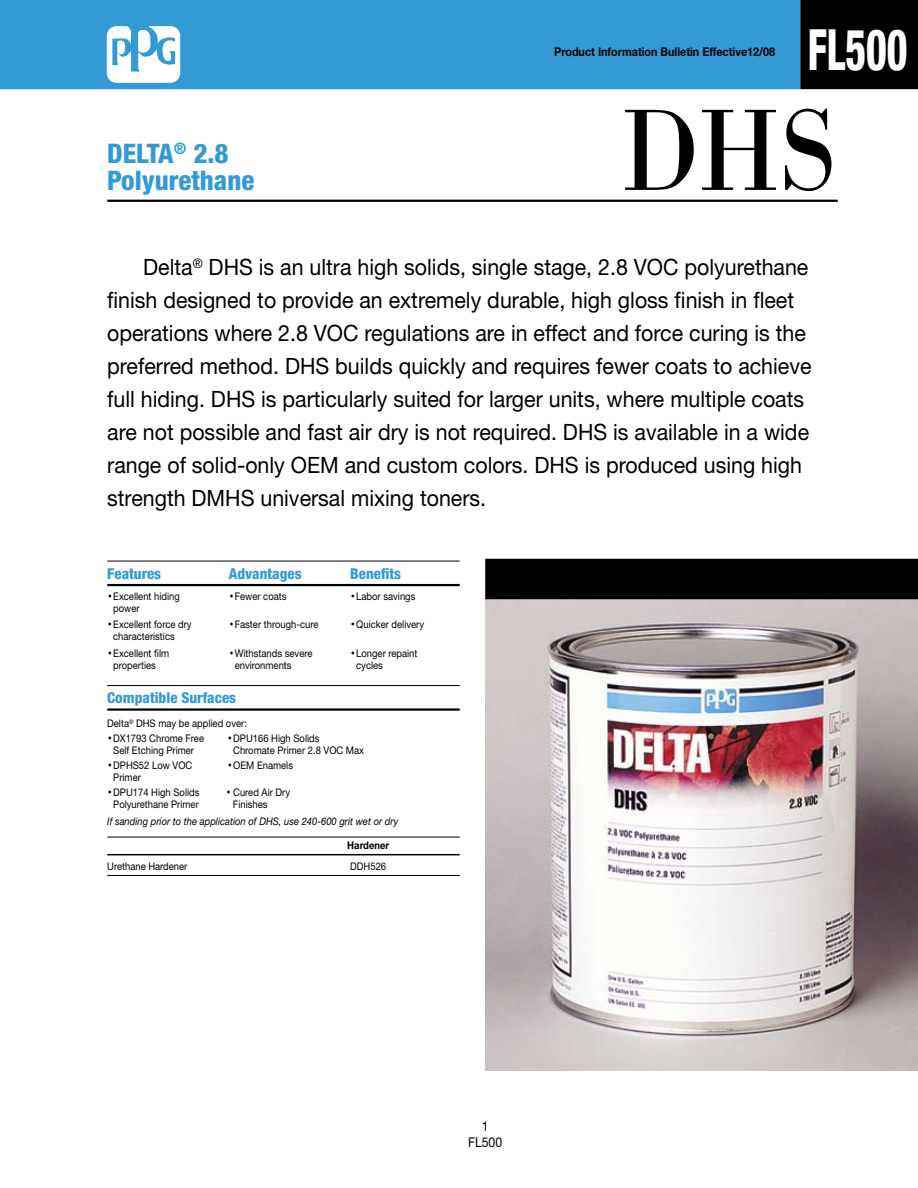
<style>
.page{position:relative;width:918px;height:1188px;background:#fff}
.page>*{position:absolute;margin:0;border:0;box-sizing:border-box;transform-origin:0 0}
.t1{font:120px "Bodoni Antiqua T";color:#000;scale:.95 1}
.t2{font:800 condensed 57px "Helvetica Neue";color:#fff;scale:.7 1}
.t3{font:800 condensed 27px/27px "Helvetica Neue";color:#339ad6}
.t4{font:22.5px/33px "Helvetica Neue";color:#000;scale:.95 1}
.t5{font:800 condensed 15px "Helvetica Neue";color:#339ad6}
.t6{font:13.5px/16.2px "Helvetica Neue";color:#000;text-align:center;scale:.9 1}
.t7{font:700 12px "Helvetica Neue";color:#000;scale:.9 1}
.t8{font:10.5px/16.5px "Helvetica Neue";color:#000;scale:.9 1}
.t9{font:italic 10.5px "Helvetica Neue";color:#000;scale:.9 1}
.t10{font:700 10.5px "Helvetica Neue";color:#000;scale:.9 1}
.s1{font-size:22.5px}
</style>
<div class="page">
<img style="left:485px;top:599px;width:433px;height:472px">
<hr style="left:107px;top:200px;width:731px;height:2px;background:#000">
<hr style="left:107px;top:561px;width:353px;height:1px;background:#000">
<hr style="left:107px;top:584px;width:353px;height:2px;background:#000">
<hr style="left:107px;top:685px;width:353px;height:1px;background:#000">
<hr style="left:107px;top:708px;width:353px;height:3px;background:#000">
<hr style="left:107px;top:837px;width:353px;height:1px;background:#000">
<hr style="left:107px;top:854px;width:353px;height:1px;background:#000">
<hr style="left:107px;top:875px;width:353px;height:1px;background:#000">
<div style="left:800px;top:0;width:118px;height:89px;background:#000"></div>
<div style="left:0;top:0;width:800px;height:89px;background:#339ad6"></div>
<svg style="left:107px;top:26px;width:73px;height:56px"></svg>
<div style="left:485px;top:559px;width:433px;height:40px;background:#000"></div>
<p class="t3" style="left:107px;top:139px;width:149px">DELTA<sup>®</sup> 2.8<br>Polyurethane</p>
<p class="t7" style="left:554px;top:44px;width:247px">Product Information Bulletin Effective12/08</p>
<h2 class="t2" style="left:808px;top:14px;width:144px">FL500</h2>
<h1 class="t1" style="left:621px;top:80px;width:228px">DHS</h1>
<p class="t4" style="left:107px;top:250px;width:743px;text-indent:36px">Delta<sup>®</sup> DHS is an ultra high solids, single stage, 2.8 VOC polyurethane finish designed to provide an extremely durable, high gloss finish in fleet operations where 2.8 VOC regulations are in effect and force curing is the preferred method. DHS builds quickly and requires fewer coats to achieve full hiding. DHS is particularly suited for larger units, where multiple coats are not possible and fast air dry is not required. DHS is available in a wide range of solid-only OEM and custom colors. DHS is produced using high strength DMHS universal mixing toners.</p>
<p class="t5" style="left:107px;top:564px;width:55px">Features</p>
<p class="t5" style="left:229px;top:564px;width:74px">Advantages</p>
<p class="t5" style="left:350px;top:564px;width:52px">Benefits</p>
<p class="t8" style="left:107px;top:588px;width:82px"><span class="s1">·</span>Excellent hiding</p>
<p class="t8" style="left:229px;top:588px;width:66px"><span class="s1">·</span>Fewer coats</p>
<p class="t8" style="left:350px;top:588px;width:74px"><span class="s1">·</span>Labor savings</p>
<p class="t8" style="left:107px;top:600px;width:95px;text-indent:6px">power<br><span class="s1">·</span>Excellent force dry</p>
<p class="t8" style="left:229px;top:616px;width:101px"><span class="s1">·</span>Faster through-cure</p>
<p class="t8" style="left:350px;top:616px;width:84px"><span class="s1">·</span>Quicker delivery</p>
<p class="t8" style="left:107px;top:628px;width:77px;text-align:center">characteristics <span class="s1">·</span>Excellent film</p>
<p class="t8" style="left:229px;top:645px;width:95px"><span class="s1">·</span>Withstands severe</p>
<p class="t8" style="left:350px;top:645px;width:76px"><span class="s1">·</span>Longer repaint</p>
<p class="t8" style="left:113px;top:657px;width:49px">properties</p>
<p class="t8" style="left:235px;top:657px;width:65px">environments</p>
<p class="t8" style="left:356px;top:657px;width:31px">cycles</p>
<p class="t5" style="left:107px;top:689px;width:130px">Compatible Surfaces</p>
<p class="t8" style="left:107px;top:716px;width:237px;line-height:15px">Delta<sup>®</sup> DHS may be applied over:<br><span class="s1">·</span>DX1793 Chrome Free <span class="s1">·</span>DPU166 High Solids</p>
<p class="t8" style="left:113px;top:742px;width:91px">Self Etching Primer</p>
<p class="t8" style="left:233px;top:742px;width:147px">Chromate Primer 2.8 VOC Max</p>
<p class="t8" style="left:107px;top:757px;width:96px"><span class="s1">·</span>DPHS52 Low VOC</p>
<p class="t8" style="left:227px;top:757px;width:75px"><span class="s1">·</span>OEM Enamels</p>
<p class="t8" style="left:107px;top:770px;width:205px;line-height:15px;text-indent:6px">Primer<br><span class="s1">·</span>DPU174 High Solids <span class="s1">·</span> Cured Air Dry</p>
<p class="t8" style="left:113px;top:796px;width:97px">Polyurethane Primer</p>
<p class="t8" style="left:233px;top:796px;width:40px">Finishes</p>
<p class="t9" style="left:107px;top:815px;width:325px">If sanding prior to the application of DHS, use 240-600 grit wet or dry</p>
<p class="t10" style="left:347px;top:838px;width:48px">Hardener</p>
<p class="t8" style="left:107px;top:858px;width:91px">Urethane Hardener</p>
<p class="t8" style="left:350px;top:858px;width:41px">DDH526</p>
<p class="t6" style="left:468px;top:1118px;width:39px">1<br>FL500</p>
</div>
